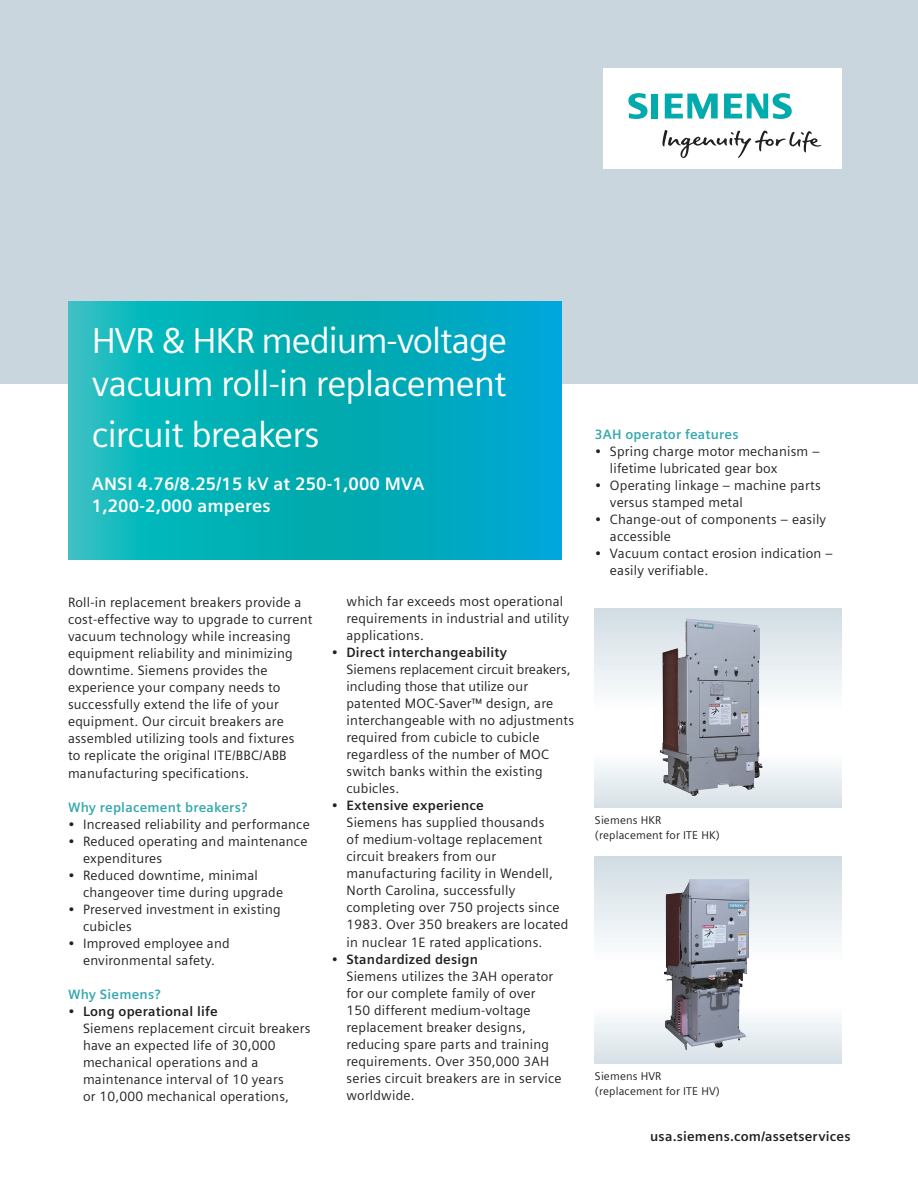
<style>
.page{position:relative;width:918px;height:1188px;background:#fff}
.page>*{position:absolute;margin:0;border:0;box-sizing:border-box;transform-origin:0 0}
._01__Headline__36pt{font:36px/43.2px "Siemens Sans";letter-spacing:-.02em;color:#fff}
._01__Subline__15pt_6{font:700 18px/21.6px "Siemens Sans";letter-spacing:.01em;color:#fff}
._04__Copy___9pt_4mm{font:13.5px/17px "Siemens Sans";letter-spacing:.015em;color:#231f20}
._04__Copy___9pt{font:13.5px/17px "Siemens Sans";letter-spacing:.015em;color:#231f20}
._04__Copy___9pt_4mm-2{font:700 13.5px "Siemens Sans";letter-spacing:.015em;color:#231f20}
._04__Copy___9pt_4mm-3{font:700 13.5px "Siemens Sans";letter-spacing:.015em;color:#36a9af}
._03__URL__9pt{font:700 13.5px "Siemens Sans";letter-spacing:.015em;color:#231f20}
._04__Copy___9pt-2{font:700 13.5px "Siemens Sans";letter-spacing:.015em;color:#36a9af}
._04__Copy___9pt-3{font:11.25px/14.9px "Siemens Sans OT";letter-spacing:.015em;color:#231f20}
.s1{font-weight:400}
</style>
<div class="page">
<svg style="left:595px;top:608px;width:246px;height:200px"></svg>
<div style="left:0;top:0;width:918px;height:383px;background:#c9d6de"></div>
<svg style="left:68px;top:302px;width:493px;height:257px;background:#05aebc"></svg>
<div style="left:603px;top:68px;width:238px;height:101px;background:#fff"></div>
<svg style="left:662px;top:130px;width:159px;height:28px"></svg>
<svg style="left:628px;top:93px;width:30px;height:26px"></svg>
<svg style="left:665px;top:94px;width:53px;height:25px"></svg>
<svg style="left:724px;top:93px;width:68px;height:26px"></svg>
<img style="left:660px;top:621px;width:26px;height:166px">
<svg style="left:595px;top:856px;width:246px;height:207px"></svg>
<img style="left:664px;top:879px;width:25px;height:154px">
<p class="_01__Headline__36pt" style="left:92px;top:319px;width:417px">HVR &amp; HKR medium-voltage vacuum roll-in replacement</p>
<p class="_01__Headline__36pt" style="left:92px;top:413px;width:229px">circuit breakers</p>
<p class="_01__Subline__15pt_6" style="left:92px;top:473px;width:334px">ANSI 4.76/8.25/15 kV at 250-1,000 MVA<br>1,200-2,000 amperes</p>
<p class="_04__Copy___9pt_4mm" style="left:68px;top:594px;width:246px">Roll-in replacement breakers provide a cost-effective way to upgrade to current vacuum technology while increasing equipment reliability and minimizing downtime. Siemens provides the experience your company needs to successfully extend the life of your equipment. Our circuit breakers are assembled utilizing tools and fixtures<br>to replicate the original ITE/BBC/ABB manufacturing specifications.</p>
<p class="_04__Copy___9pt_4mm-3" style="left:68px;top:799px;width:181px">Why replacement breakers?</p>
<p class="_04__Copy___9pt_4mm" style="left:68px;top:815px;width:243px">• Increased reliability and performance</p>
<p class="_04__Copy___9pt_4mm" style="left:83px;top:832px;width:226px;text-indent:-15px">• Reduced operating and maintenance expenditures</p>
<p class="_04__Copy___9pt_4mm" style="left:83px;top:866px;width:202px;text-indent:-15px">• Reduced downtime, minimal changeover time during upgrade</p>
<p class="_04__Copy___9pt_4mm" style="left:83px;top:901px;width:199px;text-indent:-15px">• Preserved investment in existing cubicles</p>
<p class="_04__Copy___9pt_4mm" style="left:68px;top:935px;width:163px;text-align:center">• Improved employee and environmental safety.</p>
<p class="_04__Copy___9pt_4mm-3" style="left:68px;top:986px;width:94px">Why Siemens?</p>
<p class="_04__Copy___9pt_4mm-2" style="left:68px;top:1003px;width:151px"><span class="s1">•</span> Long operational life</p>
<p class="_04__Copy___9pt_4mm" style="left:83px;top:1020px;width:229px">Siemens replacement circuit breakers have an expected life of 30,000 mechanical operations and a maintenance interval of 10 years<br>or 10,000 mechanical operations,</p>
<p class="_04__Copy___9pt_4mm" style="left:347px;top:593px;width:224px">which far exceeds most operational requirements in industrial and utility applications.</p>
<p class="_04__Copy___9pt_4mm-2" style="left:332px;top:645px;width:177px"><span class="s1">•</span> Direct interchangeability</p>
<p class="_04__Copy___9pt_4mm" style="left:347px;top:661px;width:229px">Siemens replacement circuit breakers, including those that utilize our patented MOC-Saver™ design, are interchangeable with no adjustments required from cubicle to cubicle regardless of the number of MOC switch banks within the existing cubicles.</p>
<p class="_04__Copy___9pt_4mm-2" style="left:332px;top:798px;width:154px"><span class="s1">•</span> Extensive experience</p>
<p class="_04__Copy___9pt_4mm" style="left:347px;top:814px;width:223px">Siemens has supplied thousands<br>of medium-voltage replacement circuit breakers from our manufacturing facility in Wendell,<br>North Carolina, successfully completing over 750 projects since<br>1983. Over 350 breakers are located in nuclear 1E rated applications.</p>
<p class="_04__Copy___9pt_4mm-2" style="left:332px;top:951px;width:148px"><span class="s1">•</span> Standardized design</p>
<p class="_04__Copy___9pt_4mm" style="left:347px;top:967px;width:217px">Siemens utilizes the 3AH operator for our complete family of over<br>150 different medium-voltage replacement breaker designs, reducing spare parts and training requirements. Over 350,000 3AH series circuit breakers are in service worldwide.</p>
<p class="_04__Copy___9pt-2" style="left:595px;top:426px;width:145px">3AH operator features</p>
<p class="_04__Copy___9pt" style="left:610px;top:443px;width:211px;text-indent:-15px">• Spring charge motor mechanism – lifetime lubricated gear box</p>
<p class="_04__Copy___9pt" style="left:610px;top:477px;width:212px;text-indent:-15px">• Operating linkage – machine parts versus stamped metal</p>
<p class="_04__Copy___9pt" style="left:610px;top:511px;width:218px;text-indent:-15px">• Change-out of components – easily accessible</p>
<p class="_04__Copy___9pt" style="left:610px;top:545px;width:225px;text-indent:-15px">• Vacuum contact erosion indication – easily verifiable.</p>
<p class="_04__Copy___9pt-3" style="left:595px;top:813px;width:126px">Siemens HKR (replacement for ITE HK)</p>
<p class="_04__Copy___9pt-3" style="left:595px;top:1069px;width:127px">Siemens HVR (replacement for ITE HV)</p>
<p class="_03__URL__9pt" style="left:650px;top:1129px;width:202px">usa.siemens.com/assetservices</p>
</div>
